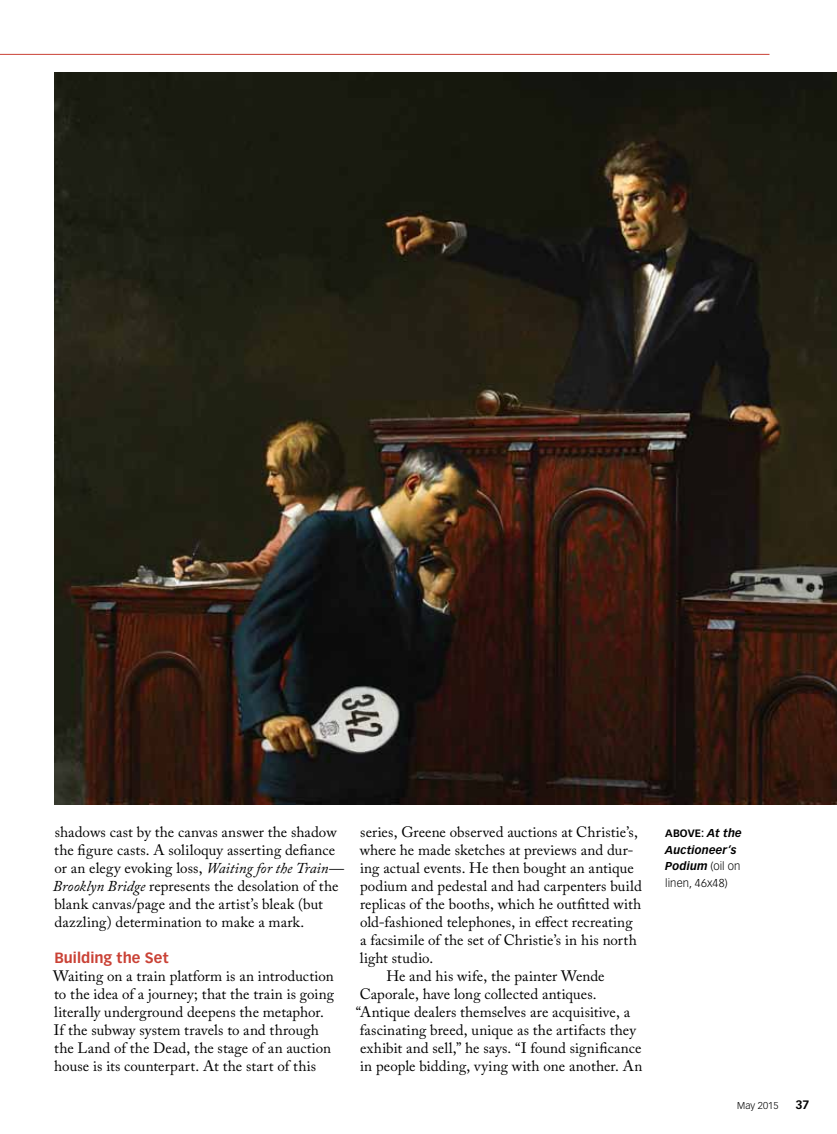
<style>
.page{position:relative;width:837px;height:1134px;background:#fff}
.page>*{position:absolute;margin:0;border:0;box-sizing:border-box;transform-origin:0 0}
.t1{font:15px/18px "Adobe Caslon Pro";letter-spacing:.005em;color:#000}
.t2{font:700 14.7px "Vectora LT Std";letter-spacing:.005em;color:#ca4236}
.t3{font:700 12px "Vectora LT Std";color:#000}
.t4{font:italic 700 11.25px/16.5px "Vectora LT Std";letter-spacing:.015em;color:#000}
.t5{font:700 10.5px "Vectora LT Std";color:#000}
.t6{font:300 9.75px "Vectora LT Std";letter-spacing:.01em;color:#000}
.s1{font-style:italic}
.s2{font-style:italic;font-size:11.25px}
.s3{font-weight:300;font-style:normal}
</style>
<div class="page">
<hr style="left:0;top:54px;width:770px;height:1px;background:#ca4236">
<img style="left:54px;top:72px;width:783px;height:733px">
<p class="t1" style="left:53px;top:823px;width:292px">shadows cast by the canvas answer the shadow the figure casts. A soliloquy asserting defiance or an elegy evoking loss, <span class="s1">Waiting for the Train— Brooklyn Bridge</span> represents the desolation of the blank canvas/page and the artist’s bleak (but dazzling) determination to make a mark.</p>
<p class="t2" style="left:54px;top:949px;width:116px">BUILDING THE SET</p>
<p class="t1" style="left:53px;top:967px;width:282px">Waiting on a train platform is an introduction to the idea of a journey; that the train is going literally underground deepens the metaphor.<br>If the subway system travels to and through the Land of the Dead, the stage of an auction house is its counterpart. At the start of this</p>
<p class="t1" style="left:360px;top:823px;width:279px">series, Greene observed auctions at Christie’s,</p>
<p class="t1" style="left:360px;top:841px;width:275px">where he made sketches at previews and dur-</p>
<p class="t1" style="left:360px;top:859px;width:275px">ing actual events. He then bought an antique</p>
<p class="t1" style="left:360px;top:877px;width:283px">podium and pedestal and had carpenters build</p>
<p class="t1" style="left:360px;top:895px;width:283px">replicas of the booths, which he outfitted with</p>
<p class="t1" style="left:360px;top:913px;width:274px">old-fashioned telephones, in effect recreating</p>
<p class="t1" style="left:360px;top:931px;width:278px">a facsimile of the set of Christie’s in his north</p>
<p class="t1" style="left:360px;top:949px;width:75px">light studio.</p>
<p class="t1" style="left:386px;top:967px;width:220px">He and his wife, the painter Wende</p>
<p class="t1" style="left:360px;top:985px;width:239px">Caporale, have long collected antiques.</p>
<p class="t1" style="left:356px;top:1003px;width:276px">“Antique dealers themselves are acquisitive, a</p>
<p class="t1" style="left:360px;top:1021px;width:278px">fascinating breed, unique as the artifacts they</p>
<p class="t1" style="left:360px;top:1039px;width:283px">exhibit and sell,” he says. “I found significance</p>
<p class="t1" style="left:360px;top:1057px;width:284px">in people bidding, vying with one another. An</p>
<p class="t5" style="left:665px;top:827px;width:78px">ABOVE: <span class="s2">At the</span></p>
<p class="t4" style="left:665px;top:841px;width:77px">Auctioneer’s<br>Podium <span class="s3">(oil on linen, 46x48)</span></p>
<p class="t6" style="left:737px;top:1099px;width:43px">May 2015</p>
<p class="t3" style="left:796px;top:1097px;width:16px">37</p>
</div>
